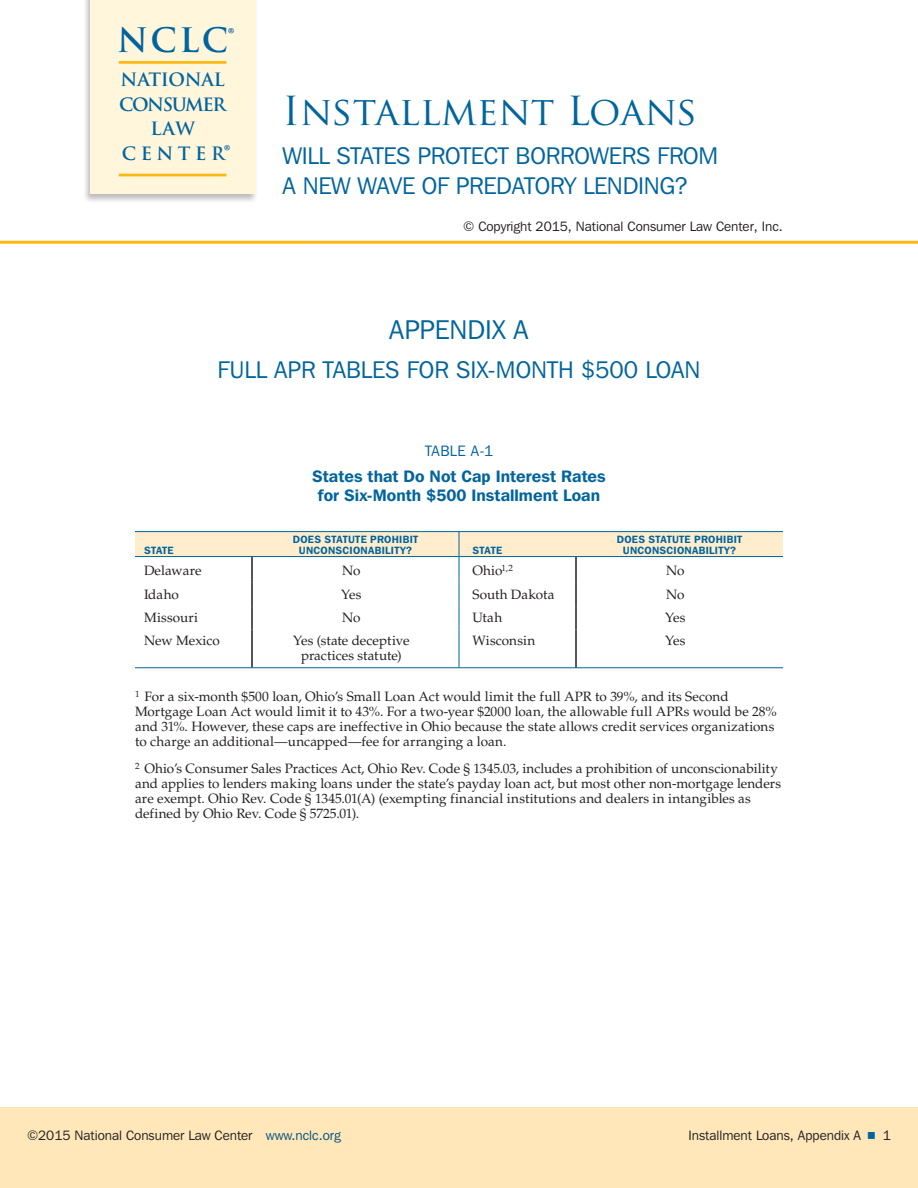
<style>
.page{position:relative;width:918px;height:1188px;background:#fff}
.page>*{position:absolute;margin:0;border:0;box-sizing:border-box;transform-origin:0 0}
.t1{font:39px "Trajan Pro";color:#00649d}
.t2{font:700 32.85px "Trajan Pro";color:#00649d}
.t3{font:27px "Franklin Gothic IT Cby BT";color:#00649d}
.t4{font:24px/30px "Franklin Gothic IT Cby BT";letter-spacing:-.01em;color:#00649d}
.t5{font:700 18px/24.5px "Trajan Pro";letter-spacing:-.015em;color:#00649d;text-align:center}
.t6{font:600 16.5px/19.5px "Franklin Gothic IT Cby BT";color:#00649d;text-align:center}
.t7{font:15px "Franklin Gothic IT Cby BT";letter-spacing:.025em;color:#00649d}
.t8{font:13.5px/15px "Palatino LT Std";color:#231f20}
.t9{font:13.5px "Franklin Gothic IT Cby BT";color:#231f20}
.t10{font:600 10.5px/10.5px "Franklin Gothic IT Cby BT";letter-spacing:.03em;color:#00649d;text-align:center}
.s1{font-size:29.85px}
.s2{color:#005081}
</style>
<div class="page">
<div style="left:0;top:1107px;width:918px;height:81px;background:#ffe7b9"></div>
<hr style="left:251px;top:629px;width:2px;height:38px;background:#231f20">
<hr style="left:135px;top:531px;width:117px;height:1px;background:#00649d">
<hr style="left:252px;top:531px;width:207px;height:1px;background:#00649d">
<hr style="left:459px;top:531px;width:117px;height:1px;background:#00649d">
<hr style="left:576px;top:531px;width:207px;height:1px;background:#00649d">
<hr style="left:459px;top:667px;width:117px;height:1px;background:#00649d">
<hr style="left:576px;top:667px;width:207px;height:1px;background:#00649d">
<hr style="left:135px;top:667px;width:117px;height:1px;background:#00649d">
<hr style="left:252px;top:667px;width:207px;height:1px;background:#00649d">
<svg style="left:135px;top:532px;width:648px;height:97px"></svg>
<hr style="left:459px;top:629px;width:1px;height:38px;background:#00649d">
<hr style="left:575px;top:629px;width:2px;height:38px;background:#231f20">
<hr style="left:0;top:241px;width:918px;height:3px;background:#fdb913">
<div style="left:83px;top:0;width:175px;height:203px;background:#231f20;opacity:.3"></div>
<div style="left:90px;top:0;width:165px;height:194px;background:#fff6dc"></div>
<hr style="left:119px;top:61px;width:107px;height:3px;background:#fdb913">
<hr style="left:119px;top:174px;width:107px;height:2px;background:#fdb913">
<h2 class="t2" style="left:117px;top:20px;width:119px">NCLC<span class="s1">®</span></h2>
<h3 class="t5" style="left:119px;top:68px;width:113px">NATIONAL<br>CONSUMER<br>LAW<br>CENTER<span class="s1">®</span></h3>
<h1 class="t1" style="left:283px;top:86px;width:416px">Installment Loans</h1>
<h3 class="t4" style="left:283px;top:140px;width:437px">WILL STATES PROTECT BORROWERS FROM<br>A NEW WAVE OF PREDATORY LENDING?</h3>
<p class="t9" style="left:463px;top:218px;width:321px">© Copyright 2015, National Consumer Law Center, Inc.</p>
<h3 class="t3" style="left:389px;top:313px;width:141px">APPENDIX A</h3>
<h3 class="t4" style="left:217px;top:354px;width:485px">FULL APR TABLES FOR SIX-MONTH $500 LOAN</h3>
<p class="t7" style="left:425px;top:442px;width:69px">TABLE A-1</p>
<p class="t6" style="left:312px;top:466px;width:295px">States that Do Not Cap Interest Rates for Six-Month $500 Installment Loan</p>
<p class="t10" style="left:144px;top:544px;width:31px">STATE</p>
<p class="t10" style="left:293px;top:534px;width:127px">DOES STATUTE PROHIBIT<br>UNCONSCIONABILITY?</p>
<p class="t10" style="left:473px;top:544px;width:31px">STATE</p>
<p class="t10" style="left:617px;top:534px;width:127px">DOES STATUTE PROHIBIT<br>UNCONSCIONABILITY?</p>
<p class="t8" style="left:144px;top:564px;width:59px">Delaware</p>
<p class="t8" style="left:342px;top:564px;width:20px">No</p>
<p class="t8" style="left:472px;top:564px;width:42px">Ohio<sup>1,2</sup></p>
<p class="t8" style="left:666px;top:564px;width:20px">No</p>
<p class="t8" style="left:144px;top:587px;width:36px">Idaho</p>
<p class="t8" style="left:341px;top:587px;width:22px">Yes</p>
<p class="t8" style="left:473px;top:587px;width:84px">South Dakota</p>
<p class="t8" style="left:666px;top:587px;width:20px">No</p>
<p class="t8" style="left:144px;top:610px;width:56px">Missouri</p>
<p class="t8" style="left:342px;top:610px;width:20px">No</p>
<p class="t8" style="left:473px;top:610px;width:31px">Utah</p>
<p class="t8" style="left:665px;top:610px;width:22px">Yes</p>
<p class="t8" style="left:144px;top:633px;width:77px">New Mexico</p>
<p class="t8" style="left:293px;top:633px;width:118px;text-align:center">Yes (state deceptive practices statute)</p>
<p class="t8" style="left:473px;top:633px;width:64px">Wisconsin</p>
<p class="t8" style="left:665px;top:633px;width:22px">Yes</p>
<p class="t8" style="left:135px;top:689px;width:643px"><sup>1</sup> For a six-month $500 loan, Ohio’s Small Loan Act would limit the full APR to 39%, and its Second Mortgage Loan Act would limit it to 43%. For a two-year $2000 loan, the allowable full APRs would be 28% and 31%. However, these caps are ineffective in Ohio because the state allows credit services organizations to charge an additional—uncapped—fee for arranging a loan.</p>
<p class="t8" style="left:135px;top:761px;width:648px"><sup>2</sup> Ohio’s Consumer Sales Practices Act, Ohio Rev. Code § 1345.03, includes a prohibition of unconscionability and applies to lenders making loans under the state’s payday loan act, but most other non-mortgage lenders are exempt. Ohio Rev. Code § 1345.01(A) (exempting financial institutions and dealers in intangibles as defined by Ohio Rev. Code § 5725.01).</p>
<p class="t9" style="left:27px;top:1127px;width:315px">©2015 National Consumer Law Center <span class="s2">www.nclc.org</span></p>
<p class="t9" style="left:688px;top:1127px;width:174px">Installment Loans, Appendix A</p>
<p class="t9" style="left:883px;top:1127px;width:10px">1</p>
</div>
